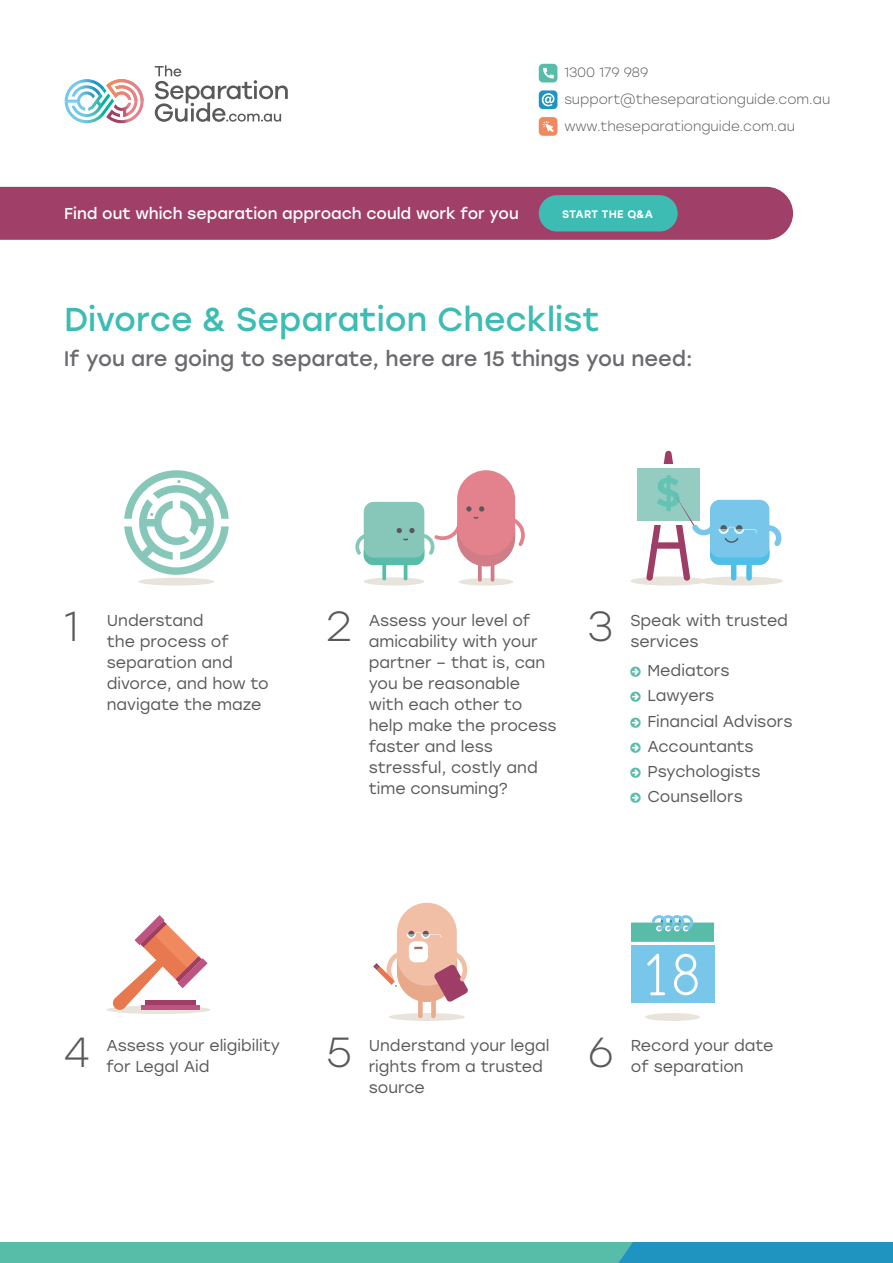
<style>
.page{position:relative;width:893px;height:1263px;background:#fff}
.page>*{position:absolute;margin:0;border:0;box-sizing:border-box;transform-origin:0 0}
.t1{font:300 42px "Stolzl";color:#58595b}
.t2{font:33px "Stolzl";color:#3cbcb3}
.t3{font:21px "Stolzl";color:#696a6d}
.t4{font:15.75px/21px "Stolzl";color:#58595b}
.t5{font:15.75px "Stolzl";color:#fff}
.t6{font:300 13.5px/27px "Stolzl";color:#58595b}
.t7{font:500 10.95px "Stolzl";letter-spacing:.025em;color:#fff}
</style>
<div class="page">
<svg style="left:0;top:1242px;width:893px;height:21px;background:#46b0af"></svg>
<div style="left:539px;top:64px;width:18px;height:18px;background:#57bda8;border-radius:4px"></div>
<svg style="left:543px;top:68px;width:11px;height:10px"></svg>
<div style="left:539px;top:90px;width:18px;height:19px;background:#2094c0;border-radius:4px"></div>
<svg style="left:542px;top:93px;width:12px;height:13px"></svg>
<div style="left:539px;top:117px;width:18px;height:19px;background:#f0895e;border-radius:4px"></div>
<svg style="left:542px;top:121px;width:12px;height:11px"></svg>
<svg style="left:155px;top:65px;width:133px;height:57px"></svg>
<svg style="left:65px;top:79px;width:79px;height:44px"></svg>
<div style="left:107px;top:1005px;width:103px;height:9px;background:#e8e3db;border-radius:50%"></div>
<svg style="left:112px;top:915px;width:96px;height:95px"></svg>
<div style="left:141px;top:1005px;width:59px;height:5px;background:#bd5482"></div>
<div style="left:146px;top:1000px;width:50px;height:5px;background:#9e3d66"></div>
<div style="left:389px;top:1013px;width:76px;height:8px;background:#e8e3db;border-radius:50%"></div>
<div style="left:418px;top:993px;width:5px;height:25px;background:#ebab8f;border-radius:2px"></div>
<div style="left:431px;top:993px;width:5px;height:25px;background:#ebab8f;border-radius:2px"></div>
<div style="left:397px;top:903px;width:60px;height:99px;background:#f0bfa6;border-radius:30px"></div>
<svg style="left:373px;top:931px;width:95px;height:71px"></svg>
<svg style="left:630px;top:451px;width:153px;height:134px"></svg>
<div style="left:364px;top:577px;width:60px;height:8px;background:#e8e3db;border-radius:50%"></div>
<div style="left:459px;top:578px;width:54px;height:7px;background:#e8e3db;border-radius:50%"></div>
<svg style="left:478px;top:559px;width:4px;height:23px"></svg>
<hr style="left:491px;top:559px;width:3px;height:23px;background:#d17d87;border-radius:2px">
<div style="left:457px;top:470px;width:58px;height:96px;background:#e3828c;border-radius:29px"></div>
<div style="left:364px;top:502px;width:60px;height:63px;background:#87c7ba;border-radius:10px"></div>
<svg style="left:382px;top:559px;width:4px;height:21px"></svg>
<hr style="left:404px;top:559px;width:3px;height:21px;background:#57bda8;border-radius:2px">
<svg style="left:355px;top:506px;width:170px;height:60px"></svg>
<svg style="left:124px;top:470px;width:105px;height:105px"></svg>
<div style="left:138px;top:578px;width:76px;height:7px;background:#e8e3db;border-radius:50%"></div>
<div style="left:631px;top:945px;width:83px;height:58px;background:#78c7eb"></div>
<svg style="left:647px;top:954px;width:18px;height:41px"></svg>
<svg style="left:674px;top:954px;width:24px;height:41px"></svg>
<svg style="left:631px;top:915px;width:83px;height:27px"></svg>
<div style="left:645px;top:1013px;width:55px;height:8px;background:#e8e3db;border-radius:50%"></div>
<div style="left:0;top:187px;width:793px;height:53px;background:#a03f68"></div>
<div style="left:539px;top:195px;width:139px;height:36px;background:#3cbcb3;border-radius:18px"></div>
<p class="t6" style="left:564px;top:58px;width:268px">1300 179 989 support@theseparationguide.com.au www.theseparationguide.com.au</p>
<p class="t5" style="left:64px;top:202px;width:456px">Find out which separation approach could work for you</p>
<p class="t7" style="left:562px;top:206px;width:93px">START THE Q&amp;A</p>
<h2 class="t2" style="left:64px;top:296px;width:537px">Divorce &amp; Separation Checklist</h2>
<h3 class="t3" style="left:64px;top:343px;width:630px">If you are going to separate, here are 15 things you need:</h3>
<h1 class="t1" style="left:64px;top:598px;width:16px">1</h1>
<h1 class="t1" style="left:326px;top:598px;width:27px">2</h1>
<p class="t4" style="left:107px;top:609px;width:163px">Understand<br>the process of separation and divorce, and how to navigate the maze</p>
<p class="t4" style="left:369px;top:609px;width:189px">Assess your level of amicability with your partner – that is, can you be reasonable with each other to help make the process faster and less stressful, costly and time consuming?</p>
<h1 class="t1" style="left:588px;top:598px;width:27px">3</h1>
<p class="t4" style="left:630px;top:609px;width:159px">Speak with trusted services</p>
<p class="t4" style="left:647px;top:657px;width:147px;line-height:25.2px">Mediators<br>Lawyers<br>Financial Advisors<br>Accountants<br>Psychologists<br>Counsellors</p>
<h1 class="t1" style="left:64px;top:1023px;width:28px">4</h1>
<h1 class="t1" style="left:326px;top:1023px;width:27px">5</h1>
<h1 class="t1" style="left:588px;top:1023px;width:27px">6</h1>
<p class="t4" style="left:106px;top:1034px;width:175px">Assess your eligibility for Legal Aid</p>
<p class="t4" style="left:369px;top:1034px;width:182px">Understand your legal rights from a trusted source</p>
<p class="t4" style="left:631px;top:1034px;width:144px">Record your date of separation</p>
</div>
